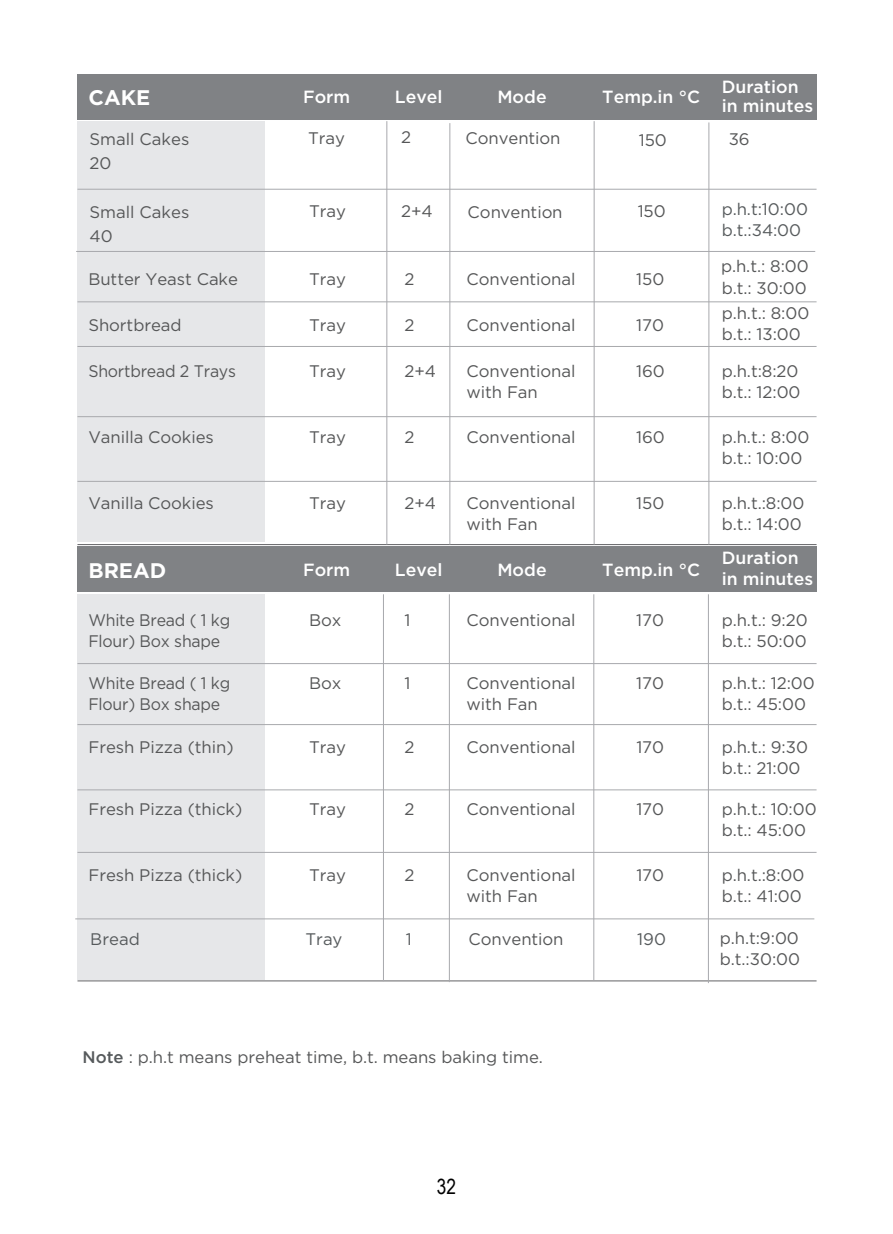
<style>
.page{position:relative;width:893px;height:1234px;background:#fff}
.page>*{position:absolute;margin:0;border:0;box-sizing:border-box;transform-origin:0 0}
.t1{font:700 21.15px "Gotham";color:#fff}
.t2{font:21px "Arial Narrow";color:#000}
.t3{font:500 17.55px/19.4px "Gotham";color:#fff}
.t4{font:16.65px/21.1px "Gotham";letter-spacing:-.005em;color:#565758}
.t5{font:16.65px/21.1px "Gotham";letter-spacing:-.005em;color:#565758;scale:.95 1}
.t6{font:16.65px/21.1px "Gotham";color:#565a5c}
.s1{font-weight:500;color:#565a5c}
</style>
<div class="page">
<div style="left:77px;top:121px;width:188px;height:421px;background:#e6e7e9"></div>
<hr style="left:77px;top:189px;width:739px;height:1px;background:#a8a9ad">
<hr style="left:77px;top:301px;width:739px;height:1px;background:#a8a9ad">
<hr style="left:77px;top:416px;width:739px;height:1px;background:#a8a9ad">
<hr style="left:77px;top:481px;width:739px;height:1px;background:#a8a9ad">
<hr style="left:77px;top:544px;width:739px;height:1px;background:#636366">
<hr style="left:386px;top:121px;width:1px;height:423px;background:#a8a9ad">
<hr style="left:449px;top:123px;width:1px;height:421px;background:#a8a9ad">
<hr style="left:594px;top:121px;width:1px;height:423px;background:#a8a9ad">
<hr style="left:708px;top:122px;width:1px;height:422px;background:#a8a9ad">
<hr style="left:77px;top:346px;width:739px;height:1px;background:#a8a9ad">
<div style="left:77px;top:74px;width:740px;height:45px;background:#808285"></div>
<div style="left:77px;top:594px;width:188px;height:385px;background:#e6e7e9"></div>
<hr style="left:77px;top:663px;width:739px;height:1px;background:#a8a9ad">
<hr style="left:77px;top:724px;width:739px;height:1px;background:#a8a9ad">
<hr style="left:77px;top:789px;width:739px;height:1px;background:#a8a9ad">
<hr style="left:77px;top:851px;width:739px;height:1px;background:#a8a9ad">
<hr style="left:77px;top:980px;width:739px;height:1px;background:#636366">
<hr style="left:383px;top:594px;width:1px;height:386px;background:#a8a9ad">
<hr style="left:449px;top:594px;width:1px;height:387px;background:#a8a9ad">
<hr style="left:593px;top:594px;width:1px;height:385px;background:#a8a9ad">
<hr style="left:708px;top:594px;width:1px;height:388px;background:#a8a9ad">
<div style="left:77px;top:546px;width:740px;height:45px;background:#808285"></div>
<hr style="left:76px;top:251px;width:739px;height:1px;background:#a8a9ad">
<hr style="left:75px;top:918px;width:739px;height:1px;background:#a8a9ad">
<p class="t1" style="left:88px;top:84px;width:63px">CAKE</p>
<p class="t3" style="left:303px;top:87px;width:49px">Form</p>
<p class="t3" style="left:395px;top:87px;width:49px">Level</p>
<p class="t3" style="left:497px;top:87px;width:51px">Mode</p>
<p class="t3" style="left:602px;top:87px;width:99px">Temp.in °C</p>
<p class="t3" style="left:722px;top:77px;width:93px">Duration in minutes</p>
<p class="t4" style="left:89px;top:127px;width:101px;line-height:24px">Small Cakes<br>20</p>
<p class="t4" style="left:89px;top:200px;width:101px;line-height:24px">Small Cakes<br>40</p>
<p class="t4" style="left:308px;top:127px;width:38px">Tray</p>
<p class="t4" style="left:309px;top:200px;width:38px">Tray</p>
<p class="t4" style="left:401px;top:126px;width:12px">2</p>
<p class="t4" style="left:401px;top:200px;width:33px">2+4</p>
<p class="t4" style="left:465px;top:127px;width:97px">Convention</p>
<p class="t4" style="left:468px;top:201px;width:97px">Convention</p>
<p class="t4" style="left:639px;top:129px;width:30px">150</p>
<p class="t4" style="left:729px;top:129px;width:23px">36</p>
<p class="t4" style="left:638px;top:200px;width:30px">150</p>
<p class="t6" style="left:722px;top:198px;width:88px">p.h.t:10:00 b.t.:34:00</p>
<p class="t4" style="left:88px;top:268px;width:151px">Butter Yeast Cake</p>
<p class="t4" style="left:467px;top:268px;width:110px">Conventional</p>
<p class="t4" style="left:467px;top:314px;width:110px">Conventional</p>
<p class="t4" style="left:636px;top:268px;width:30px">150</p>
<p class="t4" style="left:404px;top:268px;width:12px">2</p>
<p class="t4" style="left:404px;top:314px;width:12px">2</p>
<p class="t4" style="left:309px;top:268px;width:38px">Tray</p>
<p class="t4" style="left:309px;top:314px;width:38px">Tray</p>
<p class="t4" style="left:309px;top:360px;width:38px">Tray</p>
<p class="t4" style="left:88px;top:314px;width:95px">Shortbread</p>
<p class="t4" style="left:636px;top:314px;width:29px">170</p>
<p class="t4" style="left:467px;top:360px;width:110px">Conventional with Fan</p>
<p class="t5" style="left:88px;top:360px;width:157px">Shortbread 2 Trays</p>
<p class="t4" style="left:636px;top:360px;width:30px">160</p>
<p class="t4" style="left:404px;top:360px;width:33px">2+4</p>
<p class="t4" style="left:88px;top:426px;width:127px">Vanilla Cookies</p>
<p class="t4" style="left:88px;top:492px;width:127px">Vanilla Cookies</p>
<p class="t4" style="left:309px;top:426px;width:38px">Tray</p>
<p class="t4" style="left:309px;top:492px;width:38px">Tray</p>
<p class="t4" style="left:404px;top:426px;width:12px">2</p>
<p class="t4" style="left:404px;top:492px;width:33px">2+4</p>
<p class="t4" style="left:467px;top:426px;width:110px">Conventional</p>
<p class="t4" style="left:467px;top:492px;width:110px">Conventional with Fan</p>
<p class="t4" style="left:636px;top:426px;width:30px">160</p>
<p class="t4" style="left:636px;top:492px;width:30px">150</p>
<p class="t1" style="left:88px;top:556px;width:79px">BREAD</p>
<p class="t3" style="left:303px;top:559px;width:49px">Form</p>
<p class="t3" style="left:395px;top:559px;width:49px">Level</p>
<p class="t3" style="left:497px;top:559px;width:51px">Mode</p>
<p class="t3" style="left:602px;top:559px;width:99px">Temp.in °C</p>
<p class="t4" style="left:721px;top:255px;width:89px;line-height:21.8px">p.h.t.: 8:00 b.t.: 30:00</p>
<p class="t4" style="left:722px;top:302px;width:89px">p.h.t.: 8:00 b.t.: 13:00</p>
<p class="t4" style="left:722px;top:360px;width:80px">p.h.t:8:20 b.t.: 12:00</p>
<p class="t4" style="left:722px;top:426px;width:89px">p.h.t.: 8:00 b.t.: 10:00</p>
<p class="t4" style="left:722px;top:492px;width:84px">p.h.t.:8:00 b.t.: 14:00</p>
<p class="t3" style="left:722px;top:546px;width:93px;line-height:21.1px">Duration in minutes</p>
<p class="t5" style="left:88px;top:609px;width:151px">White Bread ( 1 kg</p>
<p class="t4" style="left:467px;top:609px;width:110px">Conventional</p>
<p class="t5" style="left:88px;top:630px;width:140px">Flour) Box shape</p>
<p class="t4" style="left:309px;top:609px;width:34px">Box</p>
<p class="t4" style="left:404px;top:609px;width:7px">1</p>
<p class="t4" style="left:636px;top:609px;width:29px">170</p>
<p class="t4" style="left:722px;top:609px;width:88px">p.h.t.: 9:20 b.t.: 50:00</p>
<p class="t4" style="left:467px;top:671px;width:110px">Conventional with Fan</p>
<p class="t5" style="left:88px;top:672px;width:151px">White Bread ( 1 kg<br>Flour) Box shape</p>
<p class="t4" style="left:309px;top:672px;width:34px">Box</p>
<p class="t4" style="left:404px;top:672px;width:7px">1</p>
<p class="t4" style="left:636px;top:672px;width:29px">170</p>
<p class="t4" style="left:722px;top:672px;width:95px">p.h.t.: 12:00 b.t.: 45:00</p>
<p class="t4" style="left:88px;top:736px;width:147px">Fresh Pizza (thin)</p>
<p class="t4" style="left:309px;top:736px;width:38px">Tray</p>
<p class="t4" style="left:404px;top:736px;width:12px">2</p>
<p class="t4" style="left:467px;top:736px;width:110px">Conventional</p>
<p class="t4" style="left:636px;top:736px;width:29px">170</p>
<p class="t4" style="left:722px;top:736px;width:88px">p.h.t.: 9:30 b.t.: 21:00</p>
<p class="t4" style="left:88px;top:797px;width:155px">Fresh Pizza (thick)</p>
<p class="t4" style="left:309px;top:797px;width:38px">Tray</p>
<p class="t4" style="left:404px;top:797px;width:12px">2</p>
<p class="t4" style="left:467px;top:797px;width:110px">Conventional</p>
<p class="t4" style="left:636px;top:797px;width:29px">170</p>
<p class="t4" style="left:722px;top:797px;width:96px">p.h.t.: 10:00 b.t.: 45:00</p>
<p class="t4" style="left:467px;top:864px;width:110px">Conventional with Fan</p>
<p class="t4" style="left:88px;top:864px;width:155px">Fresh Pizza (thick)</p>
<p class="t4" style="left:309px;top:864px;width:38px">Tray</p>
<p class="t4" style="left:404px;top:864px;width:12px">2</p>
<p class="t4" style="left:636px;top:864px;width:29px">170</p>
<p class="t4" style="left:722px;top:864px;width:84px">p.h.t.:8:00 b.t.: 41:00</p>
<p class="t6" style="left:305px;top:927px;width:38px">T yar</p>
<p class="t4" style="left:468px;top:927px;width:97px">Convention</p>
<p class="t6" style="left:637px;top:927px;width:30px">91 0</p>
<p class="t4" style="left:720px;top:927px;width:82px">p.h.t:9:00 b.t.:30:00</p>
<p class="t6" style="left:90px;top:927px;width:51px">B dae r</p>
<p class="t6" style="left:406px;top:927px;width:7px">1</p>
<p class="t4" style="left:83px;top:1045px;width:462px"><span class="s1">Note</span> : p.h.t means preheat time, b.t. means baking time.</p>
<p class="t2" style="left:437px;top:1170px;width:21px">32</p>
</div>
